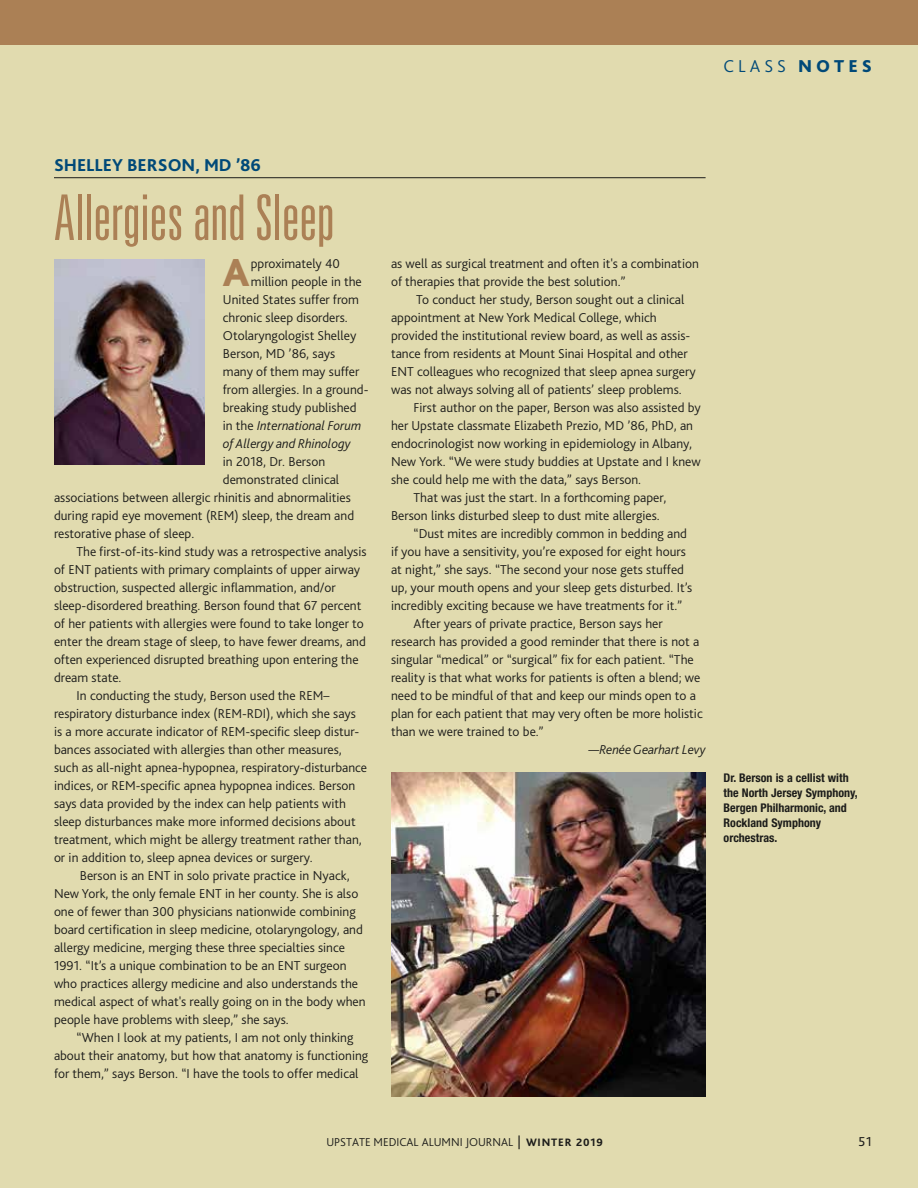
<style>
.page{position:relative;width:918px;height:1188px;background:#fff}
.page>*{position:absolute;margin:0;border:0;box-sizing:border-box;transform-origin:0 0}
.t1{font:300 ultra-condensed 63px "Univers";color:#ab8055}
.t2{font:800 40.8px "Bliss 2";color:#ab8055}
.t3{font:800 18px "Bliss 2";color:#004978}
.t4{font:300 18px "Bliss 2";letter-spacing:.22em;color:#004978}
.t5{font:300 13.5px/18px "Bliss 2";color:#1c1c1a}
.t6{font:italic 300 13.5px "Bliss 2";color:#1c1c1a}
.t7{font:13.5px "Bliss 2";color:#1c1c1a}
.t8{font:700 condensed 12px/15px "Helvetica Neue";color:#1c1c1a}
.t9{font:300 12px "Bliss 2";color:#1c1c1a}
.s1{font-weight:800}
.s2{font-style:normal}
.s3{font-weight:400;font-size:13.5px}
.s4{font-weight:800;font-size:11.25px}
</style>
<div class="page">
<div style="left:0;top:43px;width:918px;height:1145px;background:#e1dbaf"></div>
<div style="left:0;top:0;width:918px;height:45px;background:#ab8055"></div>
<hr style="left:54px;top:177px;width:652px;height:1px;background:#1c1c1a">
<img style="left:54px;top:260px;width:151px;height:204px">
<img style="left:391px;top:772px;width:315px;height:325px">
<h3 class="t4" style="left:724px;top:55px;width:150px">CLASS <span class="s1">NOTES</span></h3>
<h3 class="t3" style="left:54px;top:154px;width:209px">SHELLEY BERSON, MD ’86</h3>
<h1 class="t1" style="left:54px;top:185px;width:282px">Allergies and Sleep</h1>
<h2 class="t2" style="left:223px;top:248px;width:28px">A</h2>
<p class="t5" style="left:251px;top:255px;width:91px">pproximately 40</p>
<p class="t5" style="left:251px;top:273px;width:112px">million people in the</p>
<p class="t5" style="left:223px;top:291px;width:138px">United States suffer from</p>
<p class="t5" style="left:223px;top:309px;width:127px">chronic sleep disorders.</p>
<p class="t5" style="left:223px;top:327px;width:135px">Otolaryngologist Shelley</p>
<p class="t5" style="left:223px;top:345px;width:114px">Berson, MD ’86, says</p>
<p class="t5" style="left:223px;top:363px;width:138px">many of them may suffer</p>
<p class="t5" style="left:223px;top:381px;width:147px">from allergies. In a ground-</p>
<p class="t5" style="left:223px;top:399px;width:135px">breaking study published</p>
<p class="t6" style="left:223px;top:418px;width:140px"><span class="s2">in the</span> International Forum</p>
<p class="t6" style="left:223px;top:436px;width:129px">of Allergy and Rhinology</p>
<p class="t5" style="left:223px;top:453px;width:104px">in 2018, Dr. Berson</p>
<p class="t5" style="left:223px;top:471px;width:118px">demonstrated clinical</p>
<p class="t5" style="left:54px;top:489px;width:298px">associations between allergic rhinitis and abnormalities</p>
<p class="t5" style="left:54px;top:507px;width:302px">during rapid eye movement (REM) sleep, the dream and</p>
<p class="t5" style="left:54px;top:525px;width:142px">restorative phase of sleep.</p>
<p class="t5" style="left:77px;top:543px;width:292px">The first-of-its-kind study was a retrospective analysis</p>
<p class="t5" style="left:54px;top:561px;width:308px">of ENT patients with primary complaints of upper airway</p>
<p class="t5" style="left:54px;top:579px;width:283px">obstruction, suspected allergic inflammation, and/or</p>
<p class="t5" style="left:54px;top:597px;width:309px">sleep-disordered breathing. Berson found that 67 percent</p>
<p class="t5" style="left:54px;top:615px;width:311px">of her patients with allergies were found to take longer to</p>
<p class="t5" style="left:54px;top:633px;width:313px">enter the dream stage of sleep, to have fewer dreams, and</p>
<p class="t5" style="left:54px;top:651px;width:306px">often experienced disrupted breathing upon entering the</p>
<p class="t5" style="left:54px;top:669px;width:69px">dream state.</p>
<p class="t5" style="left:77px;top:687px;width:255px">In conducting the study, Berson used the REM–</p>
<p class="t5" style="left:54px;top:705px;width:304px">respiratory disturbance index (REM-RDI), which she says</p>
<p class="t5" style="left:54px;top:723px;width:307px">is a more accurate indicator of REM-specific sleep distur-</p>
<p class="t5" style="left:54px;top:741px;width:289px">bances associated with allergies than other measures,</p>
<p class="t5" style="left:54px;top:759px;width:315px">such as all-night apnea-hypopnea, respiratory-disturbance</p>
<p class="t5" style="left:54px;top:777px;width:303px">indices, or REM-specific apnea hypopnea indices. Berson</p>
<p class="t5" style="left:54px;top:795px;width:294px">says data provided by the index can help patients with</p>
<p class="t5" style="left:54px;top:813px;width:303px">sleep disturbances make more informed decisions about</p>
<p class="t5" style="left:54px;top:831px;width:309px">treatment, which might be allergy treatment rather than,</p>
<p class="t5" style="left:54px;top:849px;width:260px">or in addition to, sleep apnea devices or surgery.</p>
<p class="t5" style="left:80px;top:866px;width:271px">Berson is an ENT in solo private practice in Nyack,</p>
<p class="t5" style="left:54px;top:884px;width:306px">New York, the only female ENT in her county. She is also</p>
<p class="t5" style="left:54px;top:902px;width:303px">one of fewer than 300 physicians nationwide combining</p>
<p class="t5" style="left:54px;top:920px;width:310px">board certification in sleep medicine, otolaryngology, and</p>
<p class="t5" style="left:54px;top:938px;width:293px">allergy medicine, merging these three specialties since</p>
<p class="t5" style="left:54px;top:956px;width:294px">1991. “It’s a unique combination to be an ENT surgeon</p>
<p class="t5" style="left:54px;top:974px;width:306px">who practices allergy medicine and also understands the</p>
<p class="t5" style="left:54px;top:992px;width:313px">medical aspect of what's really going on in the body when</p>
<p class="t5" style="left:54px;top:1010px;width:236px">people have problems with sleep,” she says.</p>
<p class="t5" style="left:77px;top:1028px;width:279px">“When I look at my patients, I am not only thinking</p>
<p class="t5" style="left:54px;top:1046px;width:316px">about their anatomy, but how that anatomy is functioning</p>
<p class="t5" style="left:54px;top:1064px;width:306px">for them,” says Berson. “I have the tools to offer medical</p>
<p class="t5" style="left:391px;top:254px;width:309px">as well as surgical treatment and often it's a combination of therapies that provide the best solution.”</p>
<p class="t5" style="left:391px;top:290px;width:306px;text-indent:25px">To conduct her study, Berson sought out a clinical appointment at New York Medical College, which provided the institutional review board, as well as assis&shy;tance from residents at Mount Sinai Hospital and other ENT colleagues who recognized that sleep apnea surgery was not always solving all of patients’ sleep problems.</p>
<p class="t5" style="left:414px;top:398px;width:289px">First author on the paper, Berson was also assisted by</p>
<p class="t5" style="left:391px;top:416px;width:304px">her Upstate classmate Elizabeth Prezio, MD ’86, PhD, an</p>
<p class="t5" style="left:391px;top:434px;width:302px">endocrinologist now working in epidemiology in Albany,</p>
<p class="t5" style="left:391px;top:452px;width:311px">New York. “We were study buddies at Upstate and I knew</p>
<p class="t5" style="left:391px;top:470px;width:252px">she could help me with the data,” says Berson.</p>
<p class="t5" style="left:414px;top:488px;width:254px">That was just the start. In a forthcoming paper,</p>
<p class="t5" style="left:391px;top:506px;width:270px">Berson links disturbed sleep to dust mite allergies.</p>
<p class="t5" style="left:414px;top:524px;width:275px">“Dust mites are incredibly common in bedding and</p>
<p class="t5" style="left:391px;top:542px;width:296px">if you have a sensitivity, you’re exposed for eight hours</p>
<p class="t5" style="left:391px;top:560px;width:295px">at night,” she says. “The second your nose gets stuffed</p>
<p class="t5" style="left:391px;top:578px;width:303px">up, your mouth opens and your sleep gets disturbed. It’s</p>
<p class="t5" style="left:391px;top:596px;width:293px">incredibly exciting because we have treatments for it.”</p>
<p class="t5" style="left:414px;top:614px;width:251px">After years of private practice, Berson says her</p>
<p class="t5" style="left:391px;top:632px;width:310px">research has provided a good reminder that there is not a</p>
<p class="t5" style="left:391px;top:650px;width:304px">singular “medical” or “surgical” fix for each patient. “The</p>
<p class="t5" style="left:391px;top:668px;width:311px">reality is that what works for patients is often a blend; we</p>
<p class="t5" style="left:391px;top:686px;width:307px">need to be mindful of that and keep our minds open to a</p>
<p class="t5" style="left:391px;top:704px;width:313px">plan for each patient that may very often be more holistic</p>
<p class="t5" style="left:391px;top:722px;width:154px">than we were trained to be.”</p>
<p class="t6" style="left:589px;top:741px;width:118px">—Renée Gearhart Levy</p>
<p class="t8" style="left:724px;top:770px;width:136px">Dr. Berson is a cellist with the North Jersey Symphony,<br>Bergen Philharmonic, and<br>Rockland Symphony orchestras.</p>
<p class="t9" style="left:326px;top:1135px;width:278px">UPSTATE MEDICAL ALUMNI JOURNAL <span class="s3">|</span> <span class="s4">WINTER 2019</span></p>
<p class="t7" style="left:858px;top:1133px;width:15px">51</p>
</div>
